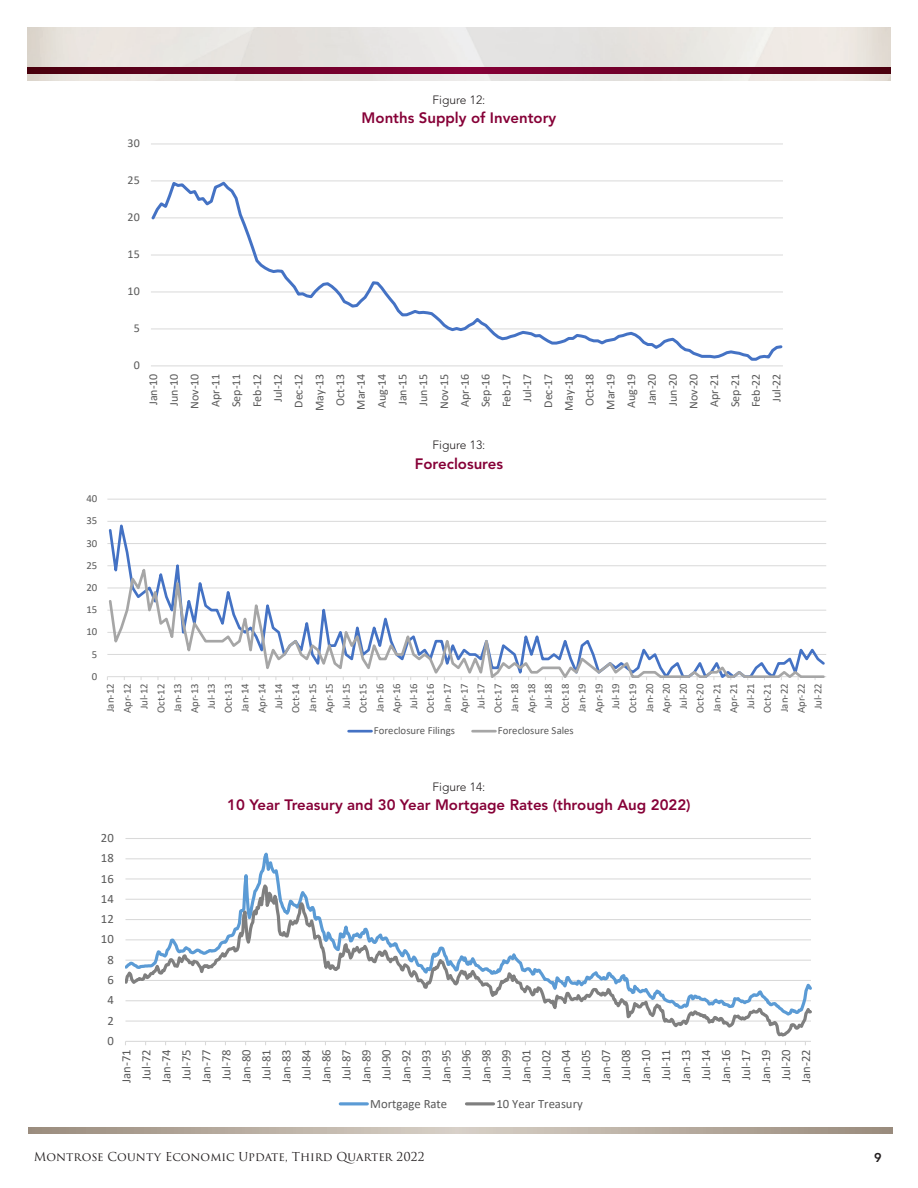
<style>
.page{position:relative;width:918px;height:1188px;background:#fff}
.page>*{position:absolute;margin:0;border:0;box-sizing:border-box;transform-origin:0 0}
.t1{font:800 15px "Avenir";color:#860037}
.t2{font:12.75px/20px "Calibri";color:#595959;text-align:justify}
.t3{font:800 12.75px "Avenir";color:#231f20}
.t4{font:12px/20.9px "Calibri";color:#595959;text-align:right}
.t5{font:12px "Trajan Pro 3";color:#231f20}
.t6{font:300 12px "Avenir";color:#231f20}
.t7{font:10.8px/16.8px "Calibri";color:#595959;text-align:center}
</style>
<div class="page">
<img style="left:27px;top:27px;width:864px;height:54px">
<svg style="left:27px;top:68px;width:864px;height:6px;background:#680023"></svg>
<svg style="left:28px;top:1128px;width:864px;height:6px;background:#b8ada1"></svg>
<hr style="left:125px;top:1041px;width:686px;height:1px;background:#d9d9d9">
<svg style="left:125px;top:838px;width:686px;height:41px"></svg>
<svg style="left:125px;top:879px;width:687px;height:158px"></svg>
<hr style="left:340px;top:1102px;width:27px;height:3px;background:#5b9bd5">
<hr style="left:466px;top:1102px;width:28px;height:3px;background:#7f7f7f">
<hr style="left:151px;top:143px;width:632px;height:1px;background:#d9d9d9">
<hr style="left:151px;top:365px;width:632px;height:1px;background:#d9d9d9">
<svg style="left:151px;top:180px;width:632px;height:181px"></svg>
<hr style="left:107px;top:499px;width:719px;height:1px;background:#d9d9d9">
<svg style="left:107px;top:521px;width:719px;height:37px"></svg>
<svg style="left:107px;top:558px;width:719px;height:120px"></svg>
<hr style="left:349px;top:730px;width:23px;height:3px;background:#4472c4">
<hr style="left:473px;top:730px;width:22px;height:3px;background:#a6a6a6">
<p class="t4" style="left:128px;top:133px;width:14px">30</p>
<p class="t4" style="left:128px;top:170px;width:14px">25</p>
<p class="t4" style="left:128px;top:207px;width:14px">20</p>
<p class="t4" style="left:128px;top:244px;width:14px">15</p>
<p class="t4" style="left:128px;top:281px;width:14px">10</p>
<p class="t6" style="left:433px;top:92px;width:54px">Figure 12:</p>
<p class="t1" style="left:362px;top:109px;width:196px">Months Supply of Inventory</p>
<p class="t4" style="left:134px;top:318px;width:8px">5</p>
<p class="t4" style="left:134px;top:355px;width:8px">0</p>
<p class="t4" style="left:142px;top:411px;width:39px;rotate:-90deg">Jan-10<br>Jun-10<br>Nov-10<br>Apr-11<br>Sep-11<br>Feb-12<br>Jul-12<br>Dec-12<br>May-13<br>Oct-13<br>Mar-14<br>Aug-14<br>Jan-15<br>Jun-15<br>Nov-15<br>Apr-16<br>Sep-16<br>Feb-17<br>Jul-17<br>Dec-17<br>May-18<br>Oct-18<br>Mar-19<br>Aug-19<br>Jan-20<br>Jun-20<br>Nov-20<br>Apr-21<br>Sep-21<br>Feb-22<br>Jul-22</p>
<p class="t6" style="left:433px;top:438px;width:54px">Figure 13:</p>
<p class="t1" style="left:415px;top:455px;width:90px">Foreclosures</p>
<p class="t7" style="left:87px;top:490px;width:12px">40</p>
<p class="t7" style="left:87px;top:512px;width:12px">35</p>
<p class="t7" style="left:87px;top:534px;width:12px">30</p>
<p class="t7" style="left:87px;top:557px;width:12px">25</p>
<p class="t7" style="left:87px;top:579px;width:12px">20</p>
<p class="t7" style="left:87px;top:601px;width:12px">15</p>
<p class="t7" style="left:87px;top:623px;width:12px">10</p>
<p class="t7" style="left:92px;top:645px;width:7px">5</p>
<p class="t7" style="left:92px;top:667px;width:7px">0</p>
<p class="t7" style="left:102px;top:713px;width:31px;rotate:-90deg">Jan-12<br>Apr-12<br>Jul-12<br>Oct-12<br>Jan-13<br>Apr-13<br>Jul-13<br>Oct-13<br>Jan-14<br>Apr-14<br>Jul-14<br>Oct-14<br>Jan-15<br>Apr-15<br>Jul-15<br>Oct-15<br>Jan-16<br>Apr-16<br>Jul-16<br>Oct-16<br>Jan-17<br>Apr-17<br>Jul-17<br>Oct-17<br>Jan-18<br>Apr-18<br>Jul-18<br>Oct-18<br>Jan-19<br>Apr-19<br>Jul-19<br>Oct-19<br>Jan-20<br>Apr-20<br>Jul-20<br>Oct-20<br>Jan-21<br>Apr-21<br>Jul-21<br>Oct-21<br>Jan-22<br>Apr-22<br>Jul-22</p>
<p class="t7" style="left:374px;top:722px;width:83px">Foreclosure Filings</p>
<p class="t7" style="left:498px;top:722px;width:77px">Foreclosure Sales</p>
<p class="t6" style="left:433px;top:780px;width:54px">Figure 14:</p>
<p class="t1" style="left:227px;top:796px;width:465px">10 Year Treasury and 30 Year Mortgage Rates (through Aug 2022)</p>
<p class="t2" style="left:101px;top:827px;width:14px">20</p>
<p class="t2" style="left:101px;top:848px;width:14px">18</p>
<p class="t2" style="left:101px;top:868px;width:14px">16</p>
<p class="t2" style="left:101px;top:888px;width:14px">14</p>
<p class="t2" style="left:101px;top:909px;width:14px">12</p>
<p class="t2" style="left:101px;top:929px;width:14px">10</p>
<p class="t2" style="left:107px;top:949px;width:8px">8</p>
<p class="t2" style="left:107px;top:969px;width:8px">6</p>
<p class="t2" style="left:107px;top:990px;width:8px">4</p>
<p class="t2" style="left:107px;top:1010px;width:8px">2</p>
<p class="t2" style="left:107px;top:1030px;width:8px">0</p>
<p class="t2" style="left:116px;top:1083px;width:35px;rotate:-90deg">Jan-71<br>Jul-72<br>Jan-74<br>Jul-75<br>Jan-77<br>Jul-78<br>Jan-80<br>Jul-81<br>Jan-83<br>Jul-84<br>Jan-86<br>Jul-87<br>Jan-89<br>Jul-90<br>Jan-92<br>Jul-93<br>Jan-95<br>Jul-96<br>Jan-98<br>Jul-99<br>Jan-01<br>Jul-02<br>Jan-04<br>Jul-05<br>Jan-07<br>Jul-08<br>Jan-10<br>Jul-11<br>Jan-13<br>Jul-14<br>Jan-16<br>Jul-17<br>Jan-19<br>Jul-20<br>Jan-22</p>
<p class="t2" style="left:370px;top:1093px;width:79px">Mortgage Rate</p>
<p class="t2" style="left:496px;top:1093px;width:88px">10 Year Treasury</p>
<p class="t5" style="left:34px;top:1148px;width:392px">Montrose County Economic Update, Third Quarter 2022</p>
<p class="t3" style="left:874px;top:1150px;width:9px">9</p>
</div>
